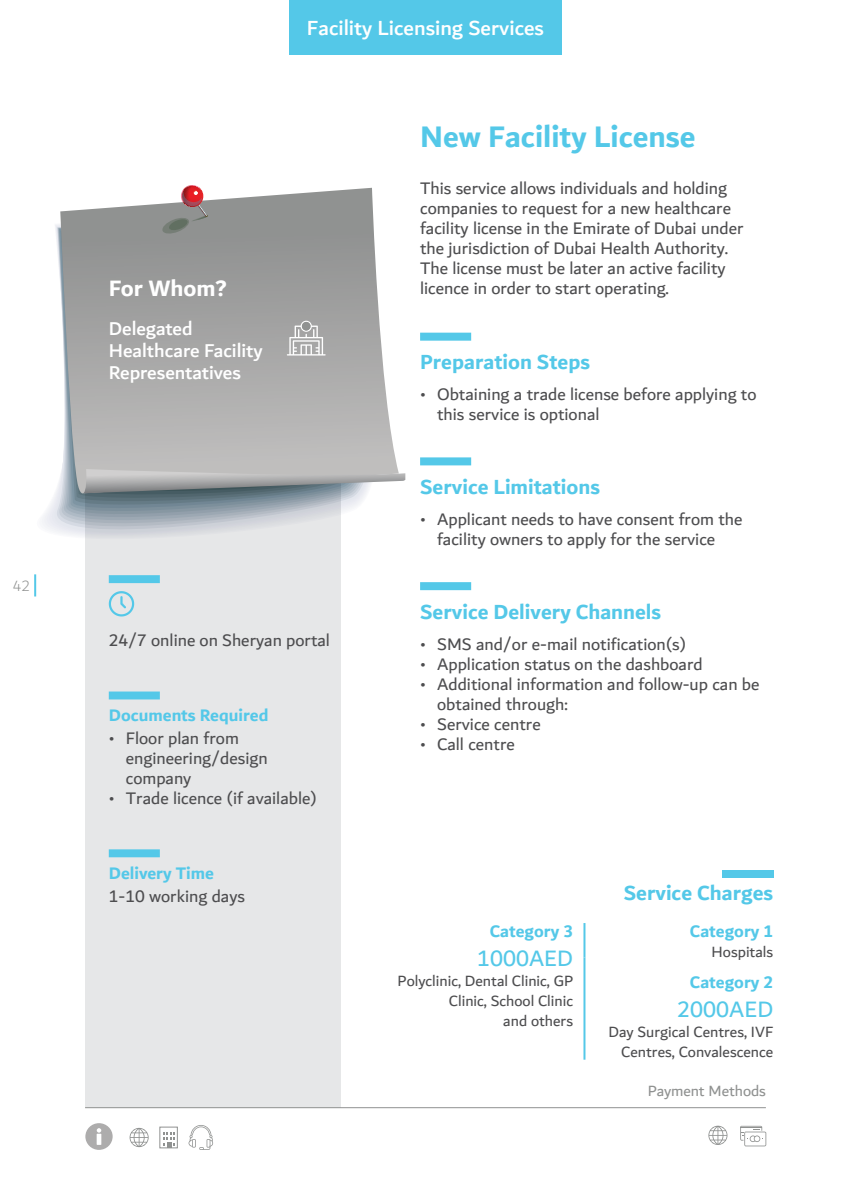
<style>
.page{position:relative;width:851px;height:1191px;background:#fff}
.page>*{position:absolute;margin:0;border:0;box-sizing:border-box;transform-origin:0 0}
.t1{font:700 32px "Dubai";color:#54c8e8}
.t2{font:24px "Dubai";color:#54c8e8}
.t3{font:700 24px "Dubai";color:#fff}
.t4{font:700 22px "Dubai";color:#54c8e8}
.t5{font:500 22px "Dubai";color:#fff}
.t6{font:500 20px/22px "Dubai";color:#fff}
.t7{font:18px/20px "Dubai";color:#4d4d4f}
.t8{font:700 18px "Dubai";color:#54c8e8}
.t9{font:16px/20px "Dubai";color:#4d4d4f;text-align:right}
.t10{font:16px "Dubai";color:#909291}
.t11{font:300 16px "Dubai";color:#909291}
</style>
<div class="page">
<div style="left:85px;top:468px;width:255px;height:640px;background:#e6e7e8"></div>
<svg style="left:55px;top:224px;width:286px;height:313px"></svg>
<svg style="left:59px;top:508px;width:291px;height:14px;background:#b0b8c1"></svg>
<svg style="left:60px;top:188px;width:338px;height:308px;background:#acacac"></svg>
<svg style="left:83px;top:469px;width:322px;height:24px;background:#a7aaac"></svg>
<svg style="left:156px;top:185px;width:52px;height:52px"></svg>
<hr style="left:34px;top:574px;width:2px;height:22px;background:#54c8e8">
<hr style="left:85px;top:1107px;width:680px;height:1px;background:#909291">
<svg style="left:109px;top:575px;width:51px;height:282px"></svg>
<div style="left:420px;top:457px;width:51px;height:8px;background:#54c8e8"></div>
<div style="left:420px;top:582px;width:51px;height:8px;background:#54c8e8"></div>
<div style="left:420px;top:333px;width:51px;height:8px;background:#54c8e8"></div>
<div style="left:289px;top:0;width:272px;height:54px;background:#54c8e8"></div>
<div style="left:722px;top:870px;width:51px;height:8px;background:#54c8e8"></div>
<hr style="left:583px;top:923px;width:2px;height:34px;background:#54c8e8">
<hr style="left:583px;top:957px;width:2px;height:102px;background:#54c8e8">
<svg style="left:708px;top:1125px;width:19px;height:20px"></svg>
<svg style="left:740px;top:1125px;width:26px;height:21px"></svg>
<svg style="left:85px;top:1123px;width:28px;height:26px"></svg>
<svg style="left:130px;top:1127px;width:19px;height:20px"></svg>
<div style="left:159px;top:1126px;width:19px;height:22px;border:1px solid #909291"></div>
<svg style="left:163px;top:1132px;width:12px;height:15px"></svg>
<svg style="left:188px;top:1125px;width:25px;height:24px"></svg>
<svg style="left:287px;top:321px;width:38px;height:34px"></svg>
<div style="left:302px;top:322px;width:8px;height:8px;background:#909291;border-radius:50%"></div>
<p class="t11" style="left:13px;top:573px;width:19px">42</p>
<p class="t5" style="left:307px;top:15px;width:238px">Facility Licensing Services</p>
<h2 class="t3" style="left:109px;top:273px;width:119px">For Whom?</h2>
<p class="t6" style="left:109px;top:317px;width:155px">Delegated<br>Healthcare Facility<br>Representatives</p>
<p class="t7" style="left:109px;top:630px;width:223px">24/7 online on Sheryan portal</p>
<p class="t8" style="left:109px;top:704px;width:161px">Documents Required</p>
<p class="t7" style="left:126px;top:727px;width:143px;text-indent:-17px">• Floor plan from engineering/design company</p>
<p class="t7" style="left:109px;top:787px;width:210px">• Trade licence (if available)</p>
<p class="t8" style="left:109px;top:862px;width:107px">Delivery Time</p>
<p class="t7" style="left:109px;top:885px;width:138px">1-10 working days</p>
<h1 class="t1" style="left:420px;top:117px;width:277px">New Facility License</h1>
<p class="t7" style="left:420px;top:178px;width:325px">This service allows individuals and holding companies to request for a new healthcare facility license in the Emirate of Dubai under the jurisdiction of Dubai Health Authority.<br>The license must be later an active facility licence in order to start operating.</p>
<p class="t4" style="left:420px;top:348px;width:171px">Preparation Steps</p>
<p class="t7" style="left:437px;top:384px;width:321px;text-indent:-17px">• Obtaining a trade license before applying to this service is optional</p>
<p class="t4" style="left:420px;top:473px;width:181px">Service Limitations</p>
<p class="t7" style="left:420px;top:509px;width:324px;text-align:center">• Applicant needs to have consent from the facility owners to apply for the service</p>
<p class="t4" style="left:420px;top:598px;width:242px">Service Delivery Channels</p>
<p class="t7" style="left:420px;top:633px;width:268px">• SMS and/or e-mail notification(s)</p>
<p class="t7" style="left:420px;top:653px;width:284px">• Application status on the dashboard</p>
<p class="t7" style="left:437px;top:673px;width:324px;text-indent:-17px">• Additional information and follow-up can be obtained through:</p>
<p class="t7" style="left:420px;top:713px;width:122px">• Service centre</p>
<p class="t7" style="left:420px;top:733px;width:96px">• Call centre</p>
<p class="t4" style="left:623px;top:880px;width:151px">Service Charges</p>
<p class="t8" style="left:689px;top:920px;width:85px">Category 1</p>
<p class="t9" style="left:711px;top:941px;width:63px">Hospitals</p>
<p class="t8" style="left:489px;top:920px;width:85px">Category 3</p>
<h2 class="t2" style="left:477px;top:943px;width:97px">1000AED</h2>
<p class="t9" style="left:397px;top:970px;width:177px">Polyclinic, Dental Clinic, GP<br>Clinic, School Clinic<br>and others</p>
<p class="t8" style="left:689px;top:971px;width:85px">Category 2</p>
<h2 class="t2" style="left:677px;top:994px;width:97px">2000AED</h2>
<p class="t9" style="left:608px;top:1021px;width:166px">Day Surgical Centres, IVF<br>Centres, Convalescence</p>
<p class="t10" style="left:648px;top:1081px;width:120px">Payment Methods</p>
</div>
